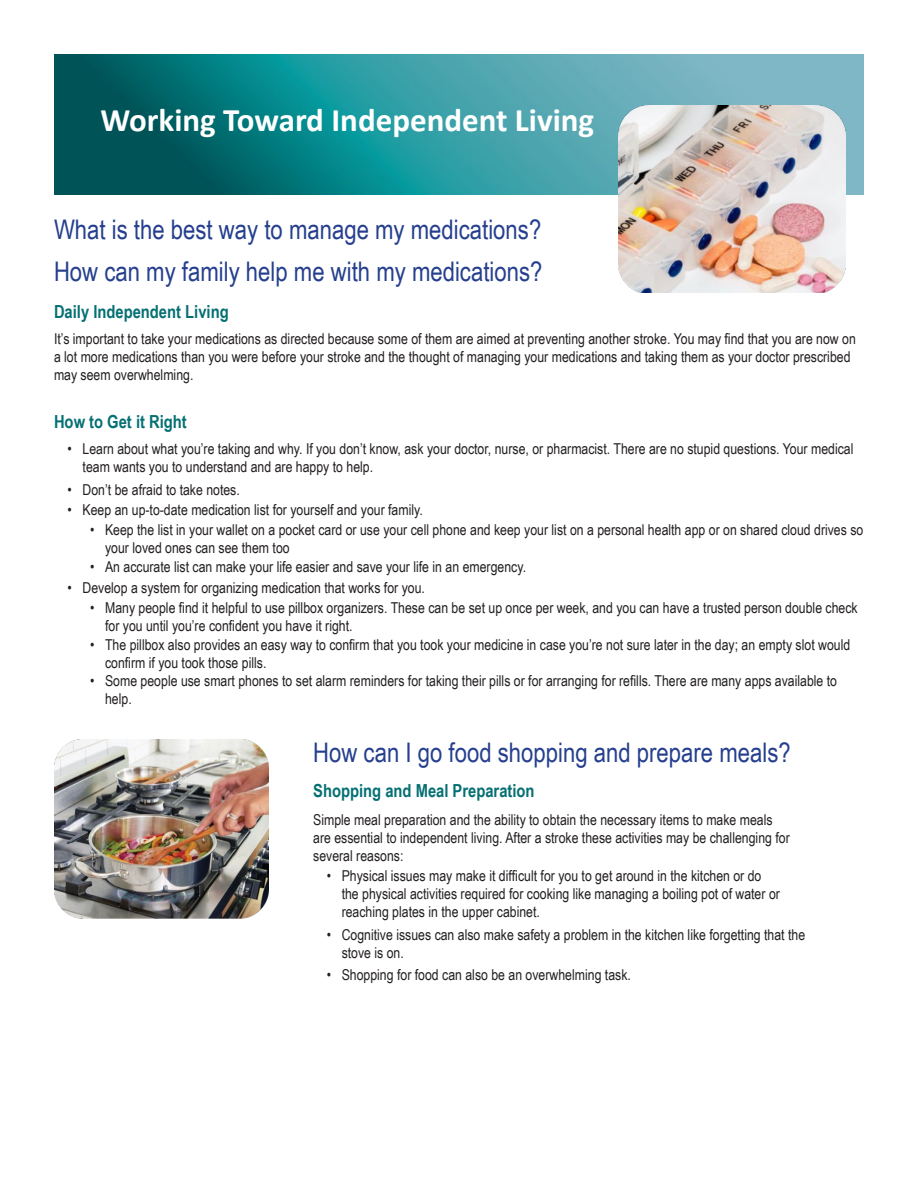
<style>
.page{position:relative;width:918px;height:1188px;background:#fff}
.page>*{position:absolute;margin:0;border:0;box-sizing:border-box;transform-origin:0 0}
.t1{font:700 33px "Calibri";color:#fff}
.t2{font:27px "Arial Narrow";color:#253f8e}
.t3{font:700 18px "Arial Narrow";color:#057073}
.t4{font:15px/18px "Arial Narrow";color:#231f20}
</style>
<div class="page">
<img style="left:54px;top:54px;width:810px;height:141px">
<img style="left:618px;top:105px;width:228px;height:188px">
<img style="left:54px;top:740px;width:214px;height:179px">
<p class="t1" style="left:100px;top:96px;width:495px">Working Toward Independent Living</p>
<p class="t2" style="left:54px;top:210px;width:489px">What is the best way to manage my medications?</p>
<p class="t2" style="left:54px;top:251px;width:490px">How can my family help me with my medications?</p>
<p class="t3" style="left:54px;top:298px;width:176px">Daily Independent Living</p>
<p class="t4" style="left:54px;top:330px;width:803px">It’s important to take your medications as directed because some of them are aimed at preventing another stroke. You may find that you are now on a lot more medications than you were before your stroke and the thought of managing your medications and taking them as your doctor prescribed may seem overwhelming.</p>
<p class="t3" style="left:54px;top:408px;width:134px">How to Get it Right</p>
<p class="t4" style="left:83px;top:439px;width:772px;text-indent:-15px">• Learn about what you’re taking and why. If you don’t know, ask your doctor, nurse, or pharmacist. There are no stupid questions. Your medical team wants you to understand and are happy to help.</p>
<p class="t4" style="left:68px;top:480px;width:174px">• Don’t be afraid to take notes.</p>
<p class="t4" style="left:68px;top:500px;width:357px">• Keep an up-to-date medication list for yourself and your family.</p>
<p class="t4" style="left:105px;top:520px;width:760px;text-indent:-15px">• Keep the list in your wallet on a pocket card or use your cell phone and keep your list on a personal health app or on shared cloud drives so your loved ones can see them too</p>
<p class="t4" style="left:90px;top:558px;width:438px">• An accurate list can make your life easier and save your life in an emergency.</p>
<p class="t4" style="left:68px;top:578px;width:359px">• Develop a system for organizing medication that works for you.</p>
<p class="t4" style="left:105px;top:598px;width:754px;text-indent:-15px">• Many people find it helpful to use pillbox organizers. These can be set up once per week, and you can have a trusted person double check for you until you’re confident you have it right.</p>
<p class="t4" style="left:105px;top:635px;width:747px;text-indent:-15px">• The pillbox also provides an easy way to confirm that you took your medicine in case you’re not sure later in the day; an empty slot would confirm if you took those pills.</p>
<p class="t4" style="left:105px;top:671px;width:734px;text-indent:-15px">• Some people use smart phones to set alarm reminders for taking their pills or for arranging for refills. There are many apps available to help.</p>
<p class="t2" style="left:313px;top:732px;width:479px">How can I go food shopping and prepare meals?</p>
<p class="t3" style="left:313px;top:777px;width:223px">Shopping and Meal Preparation</p>
<p class="t4" style="left:313px;top:810px;width:478px">Simple meal preparation and the ability to obtain the necessary items to make meals are essential to independent living. After a stroke these activities may be challenging for several reasons:</p>
<p class="t4" style="left:342px;top:867px;width:440px;text-indent:-15px">• Physical issues may make it difficult for you to get around in the kitchen or do the physical activities required for cooking like managing a boiling pot of water or reaching plates in the upper cabinet.</p>
<p class="t4" style="left:342px;top:925px;width:465px;text-indent:-15px">• Cognitive issues can also make safety a problem in the kitchen like forgetting that the stove is on.</p>
<p class="t4" style="left:327px;top:965px;width:306px">• Shopping for food can also be an overwhelming task.</p>
</div>
